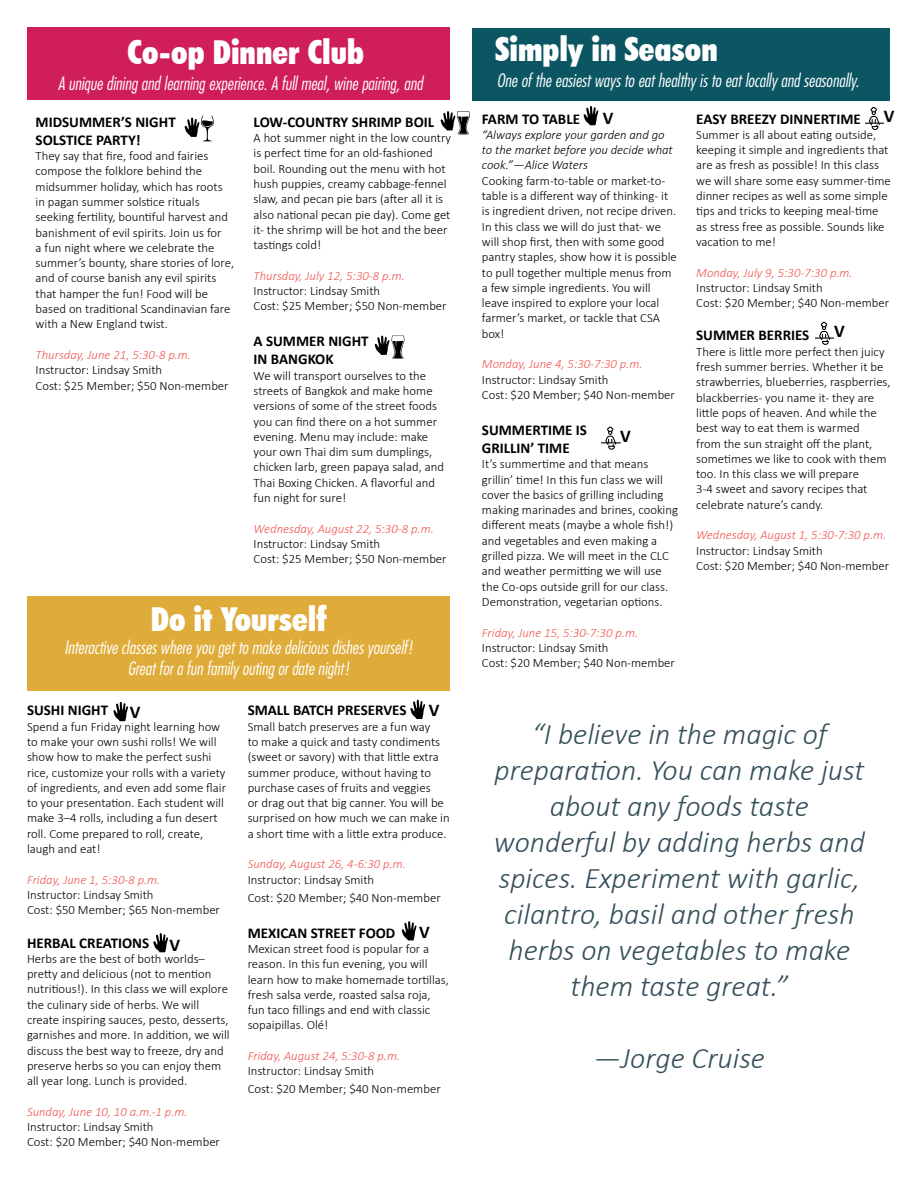
<style>
.page{position:relative;width:918px;height:1188px;background:#fff}
.page>*{position:absolute;margin:0;border:0;box-sizing:border-box;transform-origin:0 0}
.t1{font:900 condensed 33px "Futura BT";color:#fff}
.t2{font:italic 300 30px/36px "Calibri";color:#344f59;text-align:center}
.t3{font:italic 300 condensed 18px/21.6px "Futura Std";color:#fff;text-align:center}
.t4{font:700 18px "Calibri";color:#000}
.t5{font:700 15px/18px "Calibri";color:#000}
.t6{font:300 12.75px/15.3px "Calibri";color:#000}
.t7{font:italic 300 12.75px "Calibri";color:#f05650}
.t8{font:italic 300 12.75px/15.3px "Calibri";color:#000}
</style>
<div class="page">
<div style="left:27px;top:27px;width:422px;height:72px;background:#d01e59"></div>
<div style="left:472px;top:28px;width:418px;height:72px;background:#0c5562"></div>
<svg style="left:815px;top:322px;width:19px;height:23px"></svg>
<svg style="left:865px;top:107px;width:19px;height:23px"></svg>
<svg style="left:602px;top:427px;width:18px;height:23px"></svg>
<svg style="left:584px;top:106px;width:14px;height:19px"></svg>
<div style="left:27px;top:596px;width:423px;height:95px;background:#dfab39"></div>
<svg style="left:113px;top:702px;width:15px;height:19px"></svg>
<svg style="left:153px;top:933px;width:15px;height:19px"></svg>
<svg style="left:410px;top:700px;width:15px;height:19px"></svg>
<svg style="left:402px;top:921px;width:14px;height:19px"></svg>
<svg style="left:185px;top:115px;width:29px;height:26px"></svg>
<svg style="left:441px;top:111px;width:29px;height:24px"></svg>
<svg style="left:375px;top:336px;width:30px;height:23px"></svg>
<h1 class="t1" style="left:128px;top:32px;width:238px">Co-op Dinner Club</h1>
<h3 class="t3" style="left:58px;top:73px;width:366px">A unique dining and learning experience. A full meal, wine pairing, and</h3>
<p class="t5" style="left:36px;top:113px;width:142px">MIDSUMMER’S NIGHT<br>SOLSTICE PARTY!</p>
<p class="t6" style="left:36px;top:148px;width:200px">They say that fire, food and fairies compose the folklore behind the midsummer holiday, which has roots in pagan summer solstice rituals seeking fertility, bountiful harvest and banishment of evil spirits. Join us for<br>a fun night where we celebrate the summer’s bounty, share stories of lore, and of course banish any evil spirits that hamper the fun! Food will be based on traditional Scandinavian fare with a New England twist.</p>
<p class="t7" style="left:36px;top:347px;width:157px">Thursday, June 21, 5:30-8 p.m.</p>
<p class="t6" style="left:36px;top:362px;width:195px">Instructor: Lindsay Smith<br>Cost: $25 Member; $50 Non-member</p>
<p class="t5" style="left:254px;top:113px;width:182px">LOW-COUNTRY SHRIMP BOIL</p>
<p class="t6" style="left:254px;top:130px;width:199px">A hot summer night in the low country is perfect time for an old-fashioned boil. Rounding out the menu with hot hush puppies, creamy cabbage-fennel slaw, and pecan pie bars (after all it is also national pecan pie day). Come get it- the shrimp will be hot and the beer tastings cold!</p>
<p class="t7" style="left:254px;top:268px;width:153px">Thursday, July 12, 5:30-8 p.m.</p>
<p class="t6" style="left:254px;top:283px;width:195px">Instructor: Lindsay Smith<br>Cost: $25 Member; $50 Non-member</p>
<p class="t5" style="left:254px;top:332px;width:117px">A SUMMER NIGHT<br>IN BANGKOK</p>
<p class="t6" style="left:254px;top:368px;width:192px">We will transport ourselves to the streets of Bangkok and make home versions of some of the street foods you can find there on a hot summer evening. Menu may include: make your own Thai dim sum dumplings, chicken larb, green papaya salad, and<br>Thai Boxing Chicken. A flavorful and fun night for sure!</p>
<p class="t7" style="left:254px;top:521px;width:182px">Wednesday, August 22, 5:30-8 p.m.</p>
<p class="t6" style="left:254px;top:536px;width:195px">Instructor: Lindsay Smith<br>Cost: $25 Member; $50 Non-member</p>
<h1 class="t1" style="left:151px;top:599px;width:177px">Do it Yourself</h1>
<h3 class="t3" style="left:64px;top:637px;width:351px">Interactive classes where you get to make delicious dishes yourself!<br>Great for a fun family outing or date night!</h3>
<p class="t5" style="left:27px;top:701px;width:83px">SUSHI NIGHT</p>
<p class="t6" style="left:27px;top:719px;width:201px">Spend a fun Friday night learning how to make your own sushi rolls! We will show how to make the perfect sushi rice, customize your rolls with a variety of ingredients, and even add some flair to your presentation. Each student will make 3–4 rolls, including a fun desert roll. Come prepared to roll, create, laugh and eat!</p>
<p class="t7" style="left:27px;top:872px;width:135px">Friday, June 1, 5:30-8 p.m.</p>
<p class="t6" style="left:27px;top:887px;width:195px">Instructor: Lindsay Smith<br>Cost: $50 Member; $65 Non-member</p>
<p class="t5" style="left:27px;top:933px;width:124px">HERBAL CREATIONS</p>
<p class="t6" style="left:27px;top:951px;width:204px">Herbs are the best of both worlds– pretty and delicious (not to mention nutritious!). In this class we will explore the culinary side of herbs. We will create inspiring sauces, pesto, desserts, garnishes and more. In addition, we will discuss the best way to freeze, dry and preserve herbs so you can enjoy them all year long. Lunch is provided.</p>
<p class="t7" style="left:27px;top:1104px;width:162px">Sunday, June 10, 10 a.m.-1 p.m.</p>
<p class="t6" style="left:27px;top:1119px;width:195px">Instructor: Lindsay Smith<br>Cost: $20 Member; $40 Non-member</p>
<h3 class="t4" style="left:130px;top:699px;width:12px">V</h3>
<h3 class="t4" style="left:169px;top:932px;width:12px">V</h3>
<h3 class="t4" style="left:429px;top:698px;width:12px">V</h3>
<p class="t5" style="left:248px;top:701px;width:160px">SMALL BATCH PRESERVES</p>
<p class="t6" style="left:248px;top:719px;width:203px">Small batch preserves are a fun way<br>to make a quick and tasty condiments (sweet or savory) with that little extra summer produce, without having to purchase cases of fruits and veggies<br>or drag out that big canner. You will be surprised on how much we can make in a short time with a little extra produce.</p>
<p class="t7" style="left:248px;top:856px;width:160px">Sunday, August 26, 4-6:30 p.m.</p>
<p class="t6" style="left:248px;top:870px;width:195px;line-height:18px">Instructor: Lindsay Smith<br>Cost: $20 Member; $40 Non-member</p>
<p class="t5" style="left:248px;top:923px;width:149px">MEXICAN STREET FOOD</p>
<p class="t6" style="left:248px;top:941px;width:203px">Mexican street food is popular for a reason. In this fun evening, you will learn how to make homemade tortillas, fresh salsa verde, roasted salsa roja, fun taco fillings and end with classic sopaipillas. Olé!</p>
<p class="t7" style="left:248px;top:1048px;width:154px">Friday, August 24, 5:30-8 p.m.</p>
<p class="t6" style="left:248px;top:1062px;width:195px;line-height:18px">Instructor: Lindsay Smith<br>Cost: $20 Member; $40 Non-member</p>
<h3 class="t4" style="left:419px;top:919px;width:12px">V</h3>
<h1 class="t1" style="left:495px;top:29px;width:224px">Simply in Season</h1>
<h3 class="t3" style="left:497px;top:71px;width:364px">One of the easiest ways to eat healthy is to eat locally and seasonally.</h3>
<h3 class="t4" style="left:603px;top:105px;width:12px">V</h3>
<p class="t5" style="left:482px;top:109px;width:100px">FARM TO TABLE</p>
<p class="t8" style="left:482px;top:127px;width:192px">“Always explore your garden and go to the market before you decide what cook.”—Alice Waters</p>
<p class="t6" style="left:482px;top:173px;width:196px">Cooking farm-to-table or market-to&shy;table is a different way of thinking- it is ingredient driven, not recipe driven.<br>In this class we will do just that- we will shop first, then with some good pantry staples, show how it is possible to pull together multiple menus from a few simple ingredients. You will leave inspired to explore your local farmer’s market, or tackle that CSA box!</p>
<p class="t7" style="left:482px;top:356px;width:162px">Monday, June 4, 5:30-7:30 p.m.</p>
<p class="t6" style="left:482px;top:372px;width:195px">Instructor: Lindsay Smith<br>Cost: $20 Member; $40 Non-member</p>
<p class="t5" style="left:482px;top:421px;width:107px">SUMMERTIME IS<br>GRILLIN’ TIME</p>
<p class="t6" style="left:482px;top:456px;width:198px">It’s summertime and that means grillin’ time! In this fun class we will cover the basics of grilling including making marinades and brines, cooking different meats (maybe a whole fish!) and vegetables and even making a grilled pizza. We will meet in the CLC and weather permitting we will use the Co-ops outside grill for our class.<br>Demonstration, vegetarian options.</p>
<p class="t7" style="left:482px;top:624px;width:158px">Friday, June 15, 5:30-7:30 p.m.</p>
<p class="t6" style="left:482px;top:640px;width:195px">Instructor: Lindsay Smith<br>Cost: $20 Member; $40 Non-member</p>
<h3 class="t4" style="left:620px;top:423px;width:12px">V</h3>
<h3 class="t4" style="left:884px;top:103px;width:12px">V</h3>
<p class="t5" style="left:696px;top:109px;width:166px">EASY BREEZY DINNERTIME</p>
<p class="t6" style="left:696px;top:127px;width:196px">Summer is all about eating outside, keeping it simple and ingredients that are as fresh as possible! In this class we will share some easy summer-time dinner recipes as well as some simple tips and tricks to keeping meal-time as stress free as possible. Sounds like vacation to me!</p>
<p class="t7" style="left:696px;top:264px;width:158px">Monday, July 9, 5:30-7:30 p.m.</p>
<p class="t6" style="left:696px;top:280px;width:195px">Instructor: Lindsay Smith<br>Cost: $20 Member; $40 Non-member</p>
<p class="t5" style="left:696px;top:326px;width:115px">SUMMER BERRIES</p>
<p class="t6" style="left:696px;top:344px;width:196px">There is little more perfect then juicy fresh summer berries. Whether it be strawberries, blueberries, raspberries, blackberries- you name it- they are little pops of heaven. And while the best way to eat them is warmed<br>from the sun straight off the plant, sometimes we like to cook with them too. In this class we will prepare<br>3-4 sweet and savory recipes that celebrate nature’s candy.</p>
<p class="t7" style="left:696px;top:527px;width:192px">Wednesday, August 1, 5:30-7:30 p.m.</p>
<p class="t6" style="left:696px;top:543px;width:195px">Instructor: Lindsay Smith<br>Cost: $20 Member; $40 Non-member</p>
<h3 class="t4" style="left:834px;top:318px;width:12px">V</h3>
<h2 class="t2" style="left:494px;top:716px;width:373px">“I believe in the magic of preparation. You can make just about any foods taste wonderful by adding herbs and spices. Experiment with garlic, cilantro, basil and other fresh herbs on vegetables to make them taste great.”</h2>
<h2 class="t2" style="left:594px;top:1040px;width:173px">—Jorge Cruise</h2>
</div>
